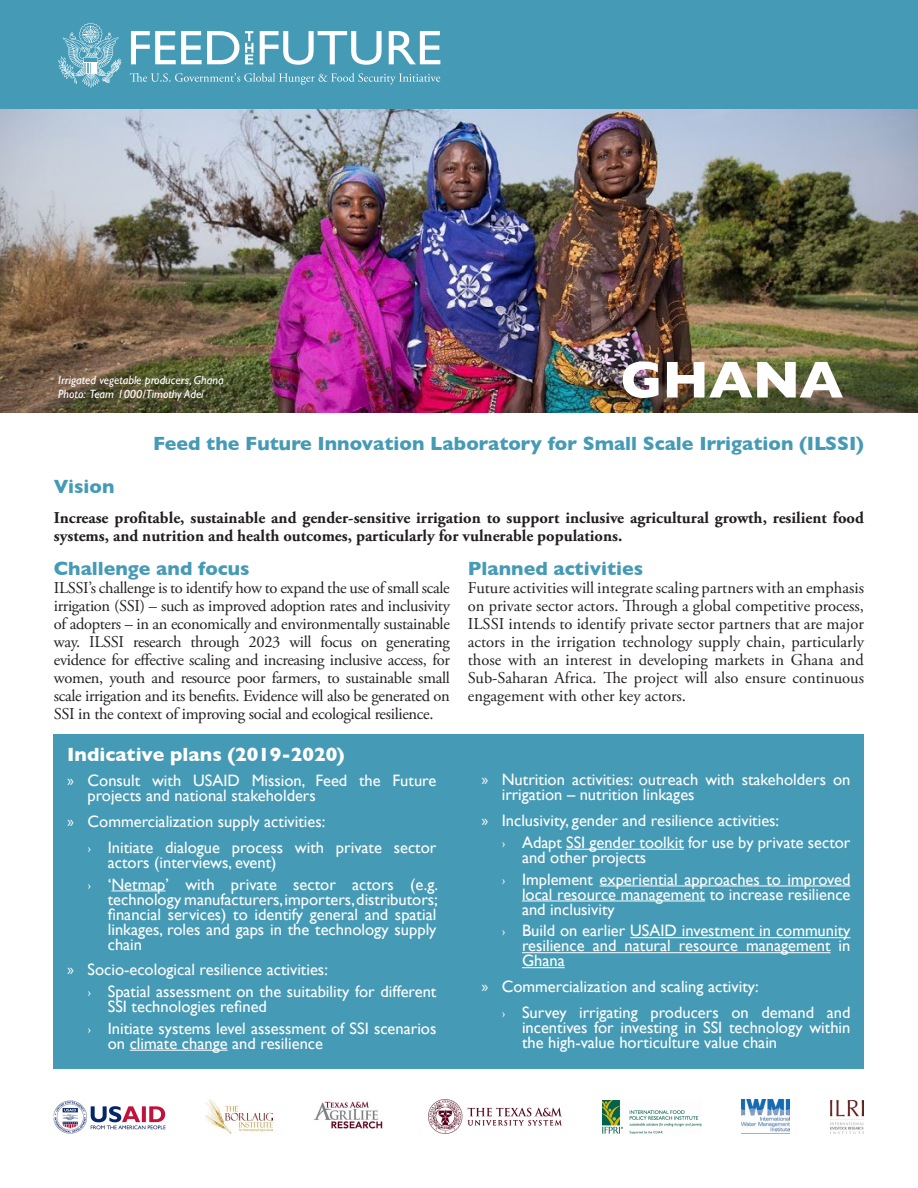
<style>
.page{position:relative;width:918px;height:1188px;background:#fff}
.page>*{position:absolute;margin:0;border:0;box-sizing:border-box;transform-origin:0 0}
.t1{font:700 52.5px "Gill Sans";color:#fff}
.t2{font:700 19.5px "Gill Sans";color:#459ab5}
.t3{font:700 19.5px "Gill Sans";color:#fff}
.t4{font:16.5px/15px "Gill Sans";color:#fff}
.t5{font:16.5px/18px "Adobe Garamond Pro";letter-spacing:-.015em;color:#231f20;text-align:justify}
.t6{font:700 16.5px/18px "Adobe Garamond Pro";color:#231f20}
.t7{font:italic 12px "Gill Sans";color:#fff}
.s1{font-family:"Myriad Pro"}
.s2{font-family:"Adobe Garamond Pro"}
</style>
<div class="page">
<img style="left:206px;top:1100px;width:67px;height:34px">
<img style="left:602px;top:1100px;width:100px;height:34px">
<img style="left:830px;top:1100px;width:34px;height:34px">
<img style="left:742px;top:1100px;width:48px;height:32px">
<img style="left:314px;top:1101px;width:69px;height:28px">
<img style="left:428px;top:1100px;width:133px;height:34px">
<img style="left:54px;top:1100px;width:111px;height:34px">
<div style="left:417px;top:734px;width:447px;height:334px;background:#459ab5"></div>
<div style="left:0;top:0;width:918px;height:110px;background:#459ab5"></div>
<svg style="left:260px;top:31px;width:122px;height:34px"></svg>
<svg style="left:389px;top:31px;width:51px;height:33px"></svg>
<svg style="left:131px;top:31px;width:122px;height:33px"></svg>
<svg style="left:58px;top:23px;width:64px;height:65px"></svg>
<svg style="left:130px;top:73px;width:310px;height:12px"></svg>
<img style="left:0;top:110px;width:918px;height:303px">
<div style="left:54px;top:734px;width:396px;height:334px;background:#459ab5"></div>
<hr style="left:111px;top:891px;width:55px;height:1px;background:#fff">
<hr style="left:130px;top:1050px;width:98px;height:1px;background:#fff">
<hr style="left:566px;top:849px;width:118px;height:1px;background:#fff">
<hr style="left:600px;top:886px;width:250px;height:1px;background:#fff">
<hr style="left:522px;top:901px;width:183px;height:1px;background:#fff">
<hr style="left:630px;top:937px;width:220px;height:1px;background:#fff">
<hr style="left:522px;top:952px;width:308px;height:1px;background:#fff">
<hr style="left:522px;top:967px;width:43px;height:1px;background:#fff">
<p class="t7" style="left:58px;top:373px;width:167px">Irrigated vegetable producers, Ghana</p>
<p class="t7" style="left:58px;top:388px;width:147px">Photo: Team 1000/Timothy Adei</p>
<p class="t1" style="left:621px;top:338px;width:224px">GHANA</p>
<p class="t2" style="left:54px;top:471px;width:62px">Vision</p>
<p class="t2" style="left:153px;top:428px;width:713px">Feed the Future Innovation Laboratory for Small Scale Irrigation (ILSSI)</p>
<p class="t6" style="left:54px;top:509px;width:812px">Increase profitable, sustainable and gender-sensitive irrigation to support inclusive agricultural growth, resilient food systems, and nutrition and health outcomes, particularly for vulnerable populations.</p>
<p class="t2" style="left:54px;top:553px;width:197px">Challenge and focus</p>
<p class="t5" style="left:54px;top:580px;width:398px">ILSSI’s challenge is to identify how to expand the use of small scale irrigation (SSI) – such as improved adoption rates and inclusivity of adopters – in an economically and environmentally sustainable way. ILSSI research through 2023 will focus on generating evidence for effective scaling and increasing inclusive access, for women, youth and resource poor farmers, to sustainable small scale irrigation and its benefits. Evidence will also be generated on SSI in the context of improving social and ecological resilience.</p>
<p class="t2" style="left:468px;top:553px;width:177px">Planned activities</p>
<p class="t5" style="left:468px;top:580px;width:398px">Future activities will integrate scaling partners with an emphasis on private sector actors. Through a global competitive process, ILSSI intends to identify private sector partners that are major actors in the irrigation technology supply chain, particularly those with an interest in developing markets in Ghana and Sub-Saharan Africa. The project will also ensure continuous engagement with other key actors.</p>
<p class="t3" style="left:67px;top:738px;width:279px">Indicative plans (2019-2020)</p>
<p class="t4" style="left:88px;top:773px;width:350px;text-indent:-20px"><span class="s1">»</span> Consult with USAID Mission, Feed the Future projects and national stakeholders</p>
<p class="t4" style="left:67px;top:814px;width:260px"><span class="s1">»</span> Commercialization supply activities:</p>
<p class="t4" style="left:108px;top:840px;width:330px;text-indent:-20px"><span class="s2">›</span> Initiate dialogue process with private sector actors (interviews, event)</p>
<p class="t4" style="left:108px;top:876px;width:332px;text-align:justify;text-indent:-20px"><span class="s2">›</span> ‘Netmap’ with private sector actors (e.g. technology manufacturers, importers, distributors; financial services) to identify general and spatial linkages, roles and gaps in the technology supply chain</p>
<p class="t4" style="left:67px;top:962px;width:262px"><span class="s1">»</span> Socio-ecological resilience activities:</p>
<p class="t4" style="left:108px;top:984px;width:330px;text-indent:-20px"><span class="s2">›</span> Spatial assessment on the suitability for different<br>SSI technologies refined</p>
<p class="t4" style="left:108px;top:1021px;width:330px;text-indent:-20px"><span class="s2">›</span> Initiate systems level assessment of SSI scenarios on climate change and resilience</p>
<p class="t4" style="left:502px;top:772px;width:350px;text-indent:-20px"><span class="s1">»</span> Nutrition activities: outreach with stakeholders on irrigation – nutrition linkages</p>
<p class="t4" style="left:482px;top:813px;width:299px"><span class="s1">»</span> Inclusivity, gender and resilience activities:</p>
<p class="t4" style="left:522px;top:835px;width:330px;text-indent:-20px"><span class="s2">›</span> Adapt SSI gender toolkit for use by private sector and other projects</p>
<p class="t4" style="left:522px;top:871px;width:330px;text-align:justify;text-indent:-20px"><span class="s2">›</span> Implement experiential approaches to improved local resource management to increase resilience and inclusivity</p>
<p class="t4" style="left:522px;top:923px;width:330px;text-align:justify;text-indent:-20px"><span class="s2">›</span> Build on earlier USAID investment in community resilience and natural resource management in Ghana</p>
<p class="t4" style="left:482px;top:979px;width:279px"><span class="s1">»</span> Commercialization and scaling activity:</p>
<p class="t4" style="left:522px;top:1005px;width:330px;text-align:justify;text-indent:-20px"><span class="s2">›</span> Survey irrigating producers on demand and incentives for investing in SSI technology within the high-value horticulture value chain</p>
</div>
